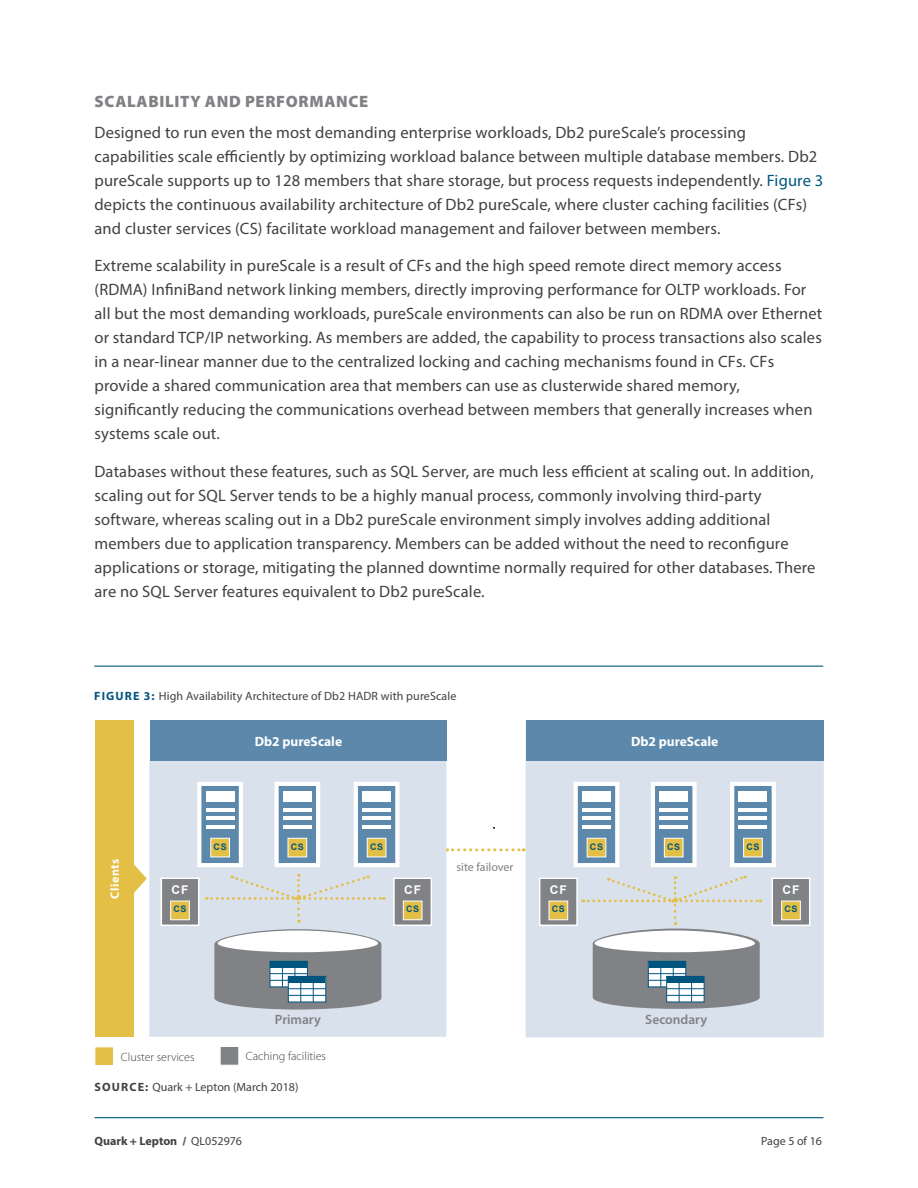
<style>
.page{position:relative;width:918px;height:1188px;background:#fff}
.page>*{position:absolute;margin:0;border:0;box-sizing:border-box;transform-origin:0 0}
.t1{font:16.5px/24px "Myriad Pro";letter-spacing:.01em;color:#414042}
.t2{font:900 16.5px "Myriad Pro";letter-spacing:.04em;color:#808285}
.t3{font:700 13.5px "Myriad Pro";color:#fff}
.t4{font:600 13.5px "Myriad Pro";color:#808285}
.t5{font:12px "Myriad Pro";letter-spacing:.01em;color:#414042}
.t6{font:300 12px "Myriad Pro";color:#414042}
.t7{font:700 12px "Myriad Pro";color:#414042}
.t8{font:12px "Myriad Pro";color:#808285}
.t9{font:700 12px "Arial";letter-spacing:.075em;color:#fff}
.t10{font:700 12px "Myriad Pro";letter-spacing:.045em;color:#fff}
.t11{font:700 9px "Arial";letter-spacing:.075em;color:#00557f}
.s1{color:#00557f}
.s2{font-weight:700;color:#00557f}
.s3{font-family:"Arial";font-weight:700;font-size:9px;color:#00557f}
.s4{font-family:"Arial";font-weight:700;font-size:9px;color:#fff}
.s5{font-weight:700}
.s6{font-weight:900;color:#565659}
.s7{font-weight:400}
</style>
<div class="page">
<hr style="left:94px;top:1117px;width:730px;height:1px;background:#00557f">
<hr style="left:94px;top:666px;width:729px;height:1px;background:#00557f">
<div style="left:526px;top:721px;width:298px;height:316px;background:#d9e1ec"></div>
<div style="left:526px;top:721px;width:297px;height:40px;background:#5b88ab"></div>
<div style="left:539px;top:878px;width:39px;height:48px;background:#808285;border:2px solid #fff"></div>
<div style="left:549px;top:901px;width:19px;height:19px;background:#e4bf45;border:1px solid #fff"></div>
<div style="left:772px;top:878px;width:38px;height:48px;background:#808285;border:2px solid #fff"></div>
<div style="left:781px;top:901px;width:20px;height:19px;background:#e4bf45;border:1px solid #fff"></div>
<svg style="left:447px;top:848px;width:77px;height:3px"></svg>
<svg style="left:133px;top:856px;width:14px;height:45px"></svg>
<div style="left:95px;top:721px;width:38px;height:316px;background:#e4bf45"></div>
<div style="left:149px;top:760px;width:297px;height:277px;background:#d9e1ec"></div>
<div style="left:150px;top:721px;width:297px;height:40px;background:#5b88ab"></div>
<svg style="left:214px;top:929px;width:167px;height:81px;background:#a1a8ae"></svg>
<svg style="left:206px;top:874px;width:178px;height:49px"></svg>
<div style="left:161px;top:878px;width:38px;height:48px;background:#808285;border:2px solid #fff"></div>
<div style="left:170px;top:901px;width:20px;height:19px;background:#e4bf45;border:1px solid #fff"></div>
<div style="left:393px;top:878px;width:39px;height:48px;background:#808285;border:2px solid #fff"></div>
<div style="left:403px;top:901px;width:19px;height:19px;background:#e4bf45;border:1px solid #fff"></div>
<div style="left:95px;top:1047px;width:19px;height:19px;background:#e4bf45;border:1px solid #fff"></div>
<div style="left:220px;top:1046px;width:19px;height:20px;background:#808285;border:1px solid #fff"></div>
<svg style="left:583px;top:875px;width:178px;height:134px"></svg>
<div style="left:197px;top:782px;width:46px;height:85px;background:#5b88ab;border:4px solid #fff"></div>
<hr style="left:206px;top:825px;width:29px;height:3px;background:#fff">
<hr style="left:206px;top:817px;width:29px;height:3px;background:#fff">
<hr style="left:206px;top:808px;width:29px;height:3px;background:#fff">
<div style="left:206px;top:791px;width:29px;height:11px;background:#fff"></div>
<div style="left:210px;top:838px;width:20px;height:19px;background:#e4bf45;border:1px solid #fff"></div>
<div style="left:274px;top:782px;width:46px;height:85px;background:#5b88ab;border:4px solid #fff"></div>
<hr style="left:283px;top:825px;width:29px;height:3px;background:#fff">
<hr style="left:283px;top:817px;width:29px;height:3px;background:#fff">
<hr style="left:283px;top:808px;width:29px;height:3px;background:#fff">
<div style="left:283px;top:791px;width:29px;height:11px;background:#fff"></div>
<div style="left:288px;top:838px;width:19px;height:19px;background:#e4bf45;border:1px solid #fff"></div>
<div style="left:354px;top:782px;width:46px;height:85px;background:#5b88ab;border:4px solid #fff"></div>
<hr style="left:362px;top:825px;width:29px;height:3px;background:#fff">
<hr style="left:362px;top:817px;width:29px;height:3px;background:#fff">
<hr style="left:362px;top:808px;width:29px;height:3px;background:#fff">
<div style="left:362px;top:791px;width:29px;height:11px;background:#fff"></div>
<div style="left:367px;top:838px;width:19px;height:19px;background:#e4bf45;border:1px solid #fff"></div>
<div style="left:574px;top:782px;width:45px;height:85px;background:#5b88ab;border:4px solid #fff"></div>
<hr style="left:582px;top:825px;width:29px;height:3px;background:#fff">
<hr style="left:582px;top:817px;width:29px;height:3px;background:#fff">
<hr style="left:582px;top:808px;width:29px;height:3px;background:#fff">
<div style="left:582px;top:791px;width:29px;height:11px;background:#fff"></div>
<div style="left:587px;top:838px;width:19px;height:19px;background:#e4bf45;border:1px solid #fff"></div>
<div style="left:651px;top:782px;width:46px;height:85px;background:#5b88ab;border:4px solid #fff"></div>
<hr style="left:659px;top:825px;width:29px;height:3px;background:#fff">
<hr style="left:659px;top:817px;width:29px;height:3px;background:#fff">
<hr style="left:659px;top:808px;width:29px;height:3px;background:#fff">
<div style="left:659px;top:791px;width:29px;height:11px;background:#fff"></div>
<div style="left:664px;top:838px;width:19px;height:19px;background:#e4bf45;border:1px solid #fff"></div>
<div style="left:730px;top:782px;width:46px;height:85px;background:#5b88ab;border:4px solid #fff"></div>
<hr style="left:738px;top:825px;width:29px;height:3px;background:#fff">
<hr style="left:738px;top:817px;width:29px;height:3px;background:#fff">
<hr style="left:738px;top:808px;width:29px;height:3px;background:#fff">
<div style="left:738px;top:791px;width:29px;height:11px;background:#fff"></div>
<div style="left:743px;top:838px;width:20px;height:19px;background:#e4bf45;border:1px solid #fff"></div>
<p class="t2" style="left:95px;top:90px;width:275px">SCALABILITY AND PERFORMANCE</p>
<p class="t1" style="left:94px;top:120px;width:730px">Designed to run even the most demanding enterprise workloads, Db2 pureScale’s processing capabilities scale efficiently by optimizing workload balance between multiple database members. Db2 pureScale supports up to 128 members that share storage, but process requests independently. <span class="s1">Figure 3 </span>depicts the continuous availability architecture of Db2 pureScale, where cluster caching facilities (CFs) and cluster services (CS) facilitate workload management and failover between members.</p>
<p class="t1" style="left:94px;top:253px;width:729px">Extreme scalability in pureScale is a result of CFs and the high speed remote direct memory access (RDMA) InfiniBand network linking members, directly improving performance for OLTP workloads. For all but the most demanding workloads, pureScale environments can also be run on RDMA over Ethernet or standard TCP/IP networking. As members are added, the capability to process transactions also scales in a near-linear manner due to the centralized locking and caching mechanisms found in CFs. CFs provide a shared communication area that members can use as clusterwide shared memory, significantly reducing the communications overhead between members that generally increases when systems scale out.</p>
<p class="t1" style="left:94px;top:459px;width:723px">Databases without these features, such as SQL Server, are much less efficient at scaling out. In addition, scaling out for SQL Server tends to be a highly manual process, commonly involving third-party software, whereas scaling out in a Db2 pureScale environment simply involves adding additional members due to application transparency. Members can be added without the need to reconfigure applications or storage, mitigating the planned downtime normally required for other databases. There are no SQL Server features equivalent to Db2 pureScale.</p>
<p class="t5" style="left:94px;top:689px;width:364px"><span class="s2">Fi gure 3:</span> High Availability Architecture of Db2 HADR with pureScale</p>
<p class="t3" style="left:255px;top:732px;width:89px">Db2 pureScale</p>
<p class="t3" style="left:631px;top:732px;width:89px">Db2 pureScale</p>
<p class="t11" style="left:214px;top:841px;width:15px">CS</p>
<p class="t11" style="left:291px;top:841px;width:15px">CS</p>
<p class="t11" style="left:370px;top:841px;width:15px">CS</p>
<p class="t11" style="left:590px;top:841px;width:15px">CS</p>
<p class="t11" style="left:667px;top:841px;width:15px">CS</p>
<p class="t11" style="left:746px;top:841px;width:15px">CS</p>
<p class="t10" style="left:107px;top:899px;width:41px;rotate:-90deg">Clients</p>
<p class="t8" style="left:456px;top:859px;width:59px">site failover</p>
<p class="t9" style="left:172px;top:882px;width:18px">CF</p>
<p class="t11" style="left:173px;top:903px;width:15px">CS</p>
<p class="t9" style="left:404px;top:882px;width:18px">CF</p>
<p class="t11" style="left:406px;top:903px;width:15px">CS</p>
<p class="t9" style="left:550px;top:882px;width:18px">CF</p>
<p class="t11" style="left:552px;top:903px;width:15px">CS</p>
<p class="t9" style="left:783px;top:882px;width:18px">CF</p>
<p class="t11" style="left:784px;top:903px;width:15px">CS</p>
<p class="t4" style="left:275px;top:1011px;width:47px">Primary</p>
<p class="t6" style="left:98px;top:1050px;width:98px"><span class="s3">CS</span> Cluster services</p>
<p class="t6" style="left:222px;top:1049px;width:105px"><span class="s4">CF</span> Caching facilities</p>
<p class="t5" style="left:95px;top:1080px;width:205px"><span class="s5">SOU RCE:</span> Quark + Lepton (March 2018)</p>
<p class="t4" style="left:645px;top:1011px;width:63px">Secondary</p>
<p class="t7" style="left:94px;top:1133px;width:149px">Quark + Lepton <span class="s6">/</span> <span class="s7">QL052976</span></p>
<p class="t5" style="left:761px;top:1134px;width:62px">Page 5 of 16</p>
</div>
